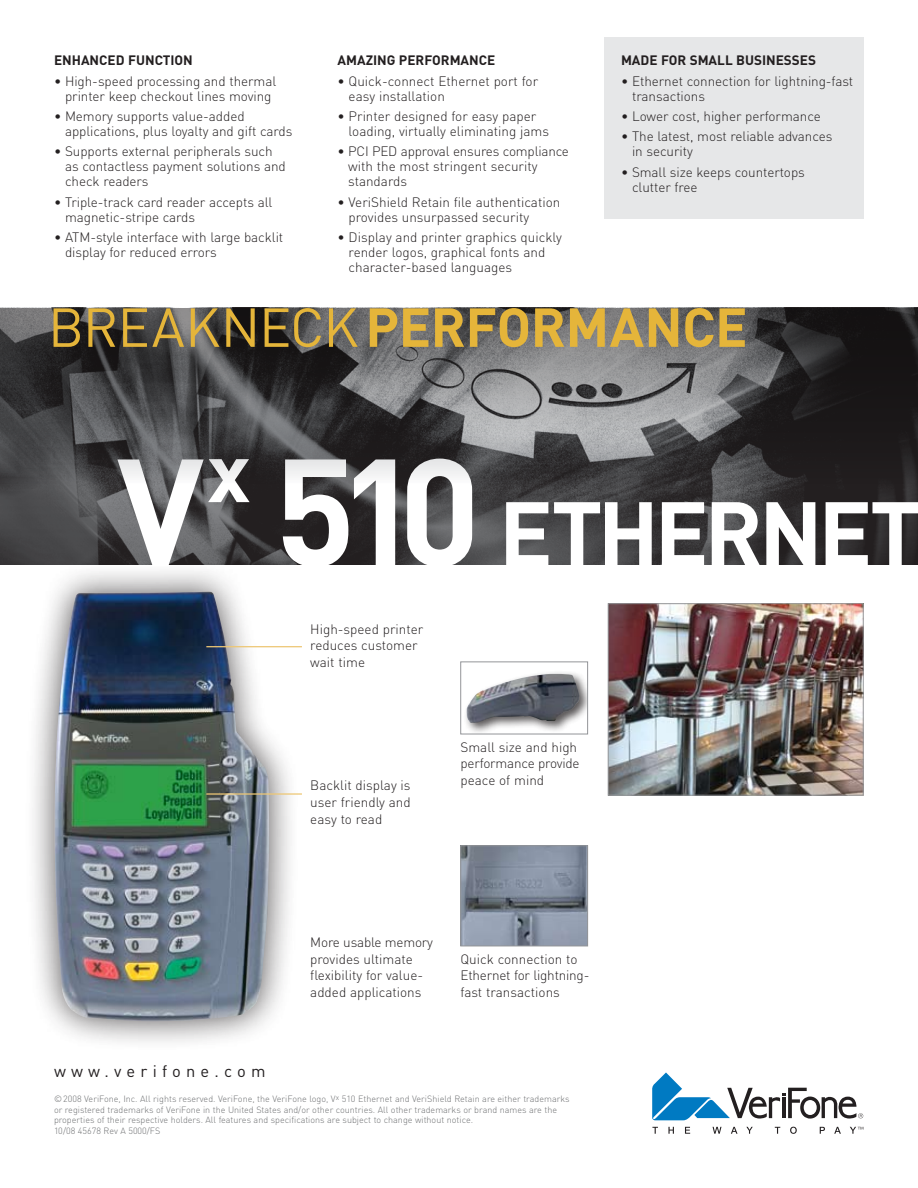
<style>
.page{position:relative;width:918px;height:1188px;background:#fff}
.page>*{position:absolute;margin:0;border:0;box-sizing:border-box;transform-origin:0 0}
.t1{font:700 90px "DIN";color:#fff}
.t2{font:700 54px "DIN";letter-spacing:-.01em;color:#e5b53a}
.t3{font:54px "DIN";letter-spacing:-.005em;color:#e5b53a}
.t4{font:16.5px "DIN";letter-spacing:.315em;color:#231f20}
.t5{font:300 13.5px/15px "DIN";letter-spacing:-.005em;color:#231f20}
.t6{font:700 13.5px "DIN";color:#231f20}
.t7{font:300 9px/10.5px "DIN";color:#6d6f71}
.s1{font-weight:400}
.s2{font-size:150px}
</style>
<div class="page">
<div style="left:604px;top:38px;width:260px;height:181px;background:#e6e7e8"></div>
<img style="left:0;top:483px;width:918px;height:81px">
<img style="left:610px;top:605px;width:252px;height:189px">
<div style="left:608px;top:603px;width:256px;height:193px;border:1px solid #939598"></div>
<div style="left:22px;top:559px;width:276px;height:491px;background:#231f20;opacity:.75"></div>
<img style="left:55px;top:592px;width:215px;height:429px">
<div style="left:463px;top:670px;width:125px;height:64px;background:#231f20;opacity:.75"></div>
<img style="left:466px;top:674px;width:113px;height:49px">
<div style="left:460px;top:662px;width:128px;height:72px;border:1px solid #939598"></div>
<img style="left:462px;top:847px;width:124px;height:97px">
<div style="left:460px;top:845px;width:128px;height:101px;border:1px solid #939598"></div>
<svg style="left:652px;top:1127px;width:6px;height:7px"></svg>
<svg style="left:668px;top:1127px;width:6px;height:7px"></svg>
<svg style="left:685px;top:1127px;width:5px;height:7px"></svg>
<svg style="left:713px;top:1127px;width:9px;height:7px"></svg>
<svg style="left:731px;top:1127px;width:7px;height:7px"></svg>
<svg style="left:746px;top:1127px;width:7px;height:7px"></svg>
<svg style="left:775px;top:1127px;width:5px;height:7px"></svg>
<svg style="left:790px;top:1127px;width:7px;height:7px"></svg>
<svg style="left:820px;top:1127px;width:5px;height:7px"></svg>
<svg style="left:834px;top:1127px;width:7px;height:7px"></svg>
<svg style="left:850px;top:1127px;width:13px;height:7px"></svg>
<svg style="left:652px;top:1072px;width:211px;height:48px"></svg>
<svg style="left:0;top:308px;width:918px;height:175px;background:#4e4d4f"></svg>
<hr style="left:206px;top:793px;width:96px;height:2px;background:#edc775">
<hr style="left:206px;top:646px;width:96px;height:1px;background:#edc775">
<p class="t6" style="left:54px;top:52px;width:140px">ENHANCED FUNCTION</p>
<p class="t5" style="left:54px;top:73px;width:224px;text-align:center">• High-speed processing and thermal printer keep checkout lines moving</p>
<p class="t5" style="left:65px;top:109px;width:229px;text-indent:-11px">• Memory supports value-added applications, plus loyalty and gift cards</p>
<p class="t5" style="left:65px;top:144px;width:222px;text-indent:-11px">• Supports external peripherals such as contactless payment solutions and check readers</p>
<p class="t5" style="left:65px;top:194px;width:209px;text-indent:-11px">• Triple-track card reader accepts all magnetic-stripe cards</p>
<p class="t5" style="left:65px;top:230px;width:220px;text-indent:-11px">• ATM-style interface with large backlit display for reduced errors</p>
<p class="t6" style="left:338px;top:52px;width:159px">AMAZING PERFORMANCE</p>
<p class="t5" style="left:349px;top:73px;width:191px;text-indent:-11px">• Quick-connect Ethernet port for easy installation</p>
<p class="t5" style="left:349px;top:109px;width:202px;text-indent:-11px">• Printer designed for easy paper loading, virtually eliminating jams</p>
<p class="t5" style="left:348px;top:144px;width:222px;text-indent:-11px">• PCI PED approval ensures compliance with the most stringent security standards</p>
<p class="t5" style="left:349px;top:194px;width:213px;text-indent:-11px">• VeriShield Retain file authentication provides unsurpassed security</p>
<p class="t5" style="left:349px;top:230px;width:215px;text-indent:-11px">• Display and printer graphics quickly render logos, graphical fonts and character-based languages</p>
<p class="t6" style="left:621px;top:51px;width:196px">MADE FOR SMALL BUSINESSES</p>
<p class="t5" style="left:632px;top:73px;width:223px;text-indent:-11px">• Ethernet connection for lightning-fast transactions</p>
<p class="t5" style="left:621px;top:109px;width:201px">• Lower cost, higher performance</p>
<p class="t5" style="left:632px;top:129px;width:202px;text-indent:-11px">• The latest, most reliable advances in security</p>
<p class="t5" style="left:632px;top:164px;width:174px;text-indent:-11px">• Small size keeps countertops clutter free</p>
<h2 class="t3" style="left:48px;top:294px;width:206px">breaknec</h2>
<h2 class="t2" style="left:323px;top:292px;width:426px"><span class="s1">k</span>PERFORMANCE</h2>
<h1 class="t1" style="left:117px;top:475px;width:435px"><span class="s2">V</span><sup>X</sup> <span class="s2">510</span> ETHERNET</h1>
<p class="t4" style="left:54px;top:1061px;width:213px">www.verifone.com</p>
<p class="t5" style="left:310px;top:620px;width:114px;line-height:16.6px">High-speed printer reduces customer wait time</p>
<p class="t5" style="left:310px;top:777px;width:102px;line-height:16.6px;text-align:justify">Backlit display is user friendly and easy to read</p>
<p class="t5" style="left:461px;top:739px;width:121px;line-height:16.6px">Small size and high performance provide peace of mind</p>
<p class="t5" style="left:310px;top:934px;width:124px;line-height:16.6px">More usable memory provides ultimate flexibility for value&shy;added applications</p>
<p class="t5" style="left:460px;top:951px;width:130px;line-height:16.6px">Quick connection to<br>Ethernet for lightning&shy;fast transactions</p>
<p class="t7" style="left:54px;top:1094px;width:517px">©2008 VeriFone, Inc. All rights reserved. VeriFone, the VeriFone logo, V<sup>x</sup> 510 Ethernet and VeriShield Retain are either trademarks or registered trademarks of VeriFone in the United States and/or other countries. All other trademarks or brand names are the properties of their respective holders. All features and specifications are subject to change without notice.<br>10/08 45678 Rev A 5000/FS</p>
</div>
